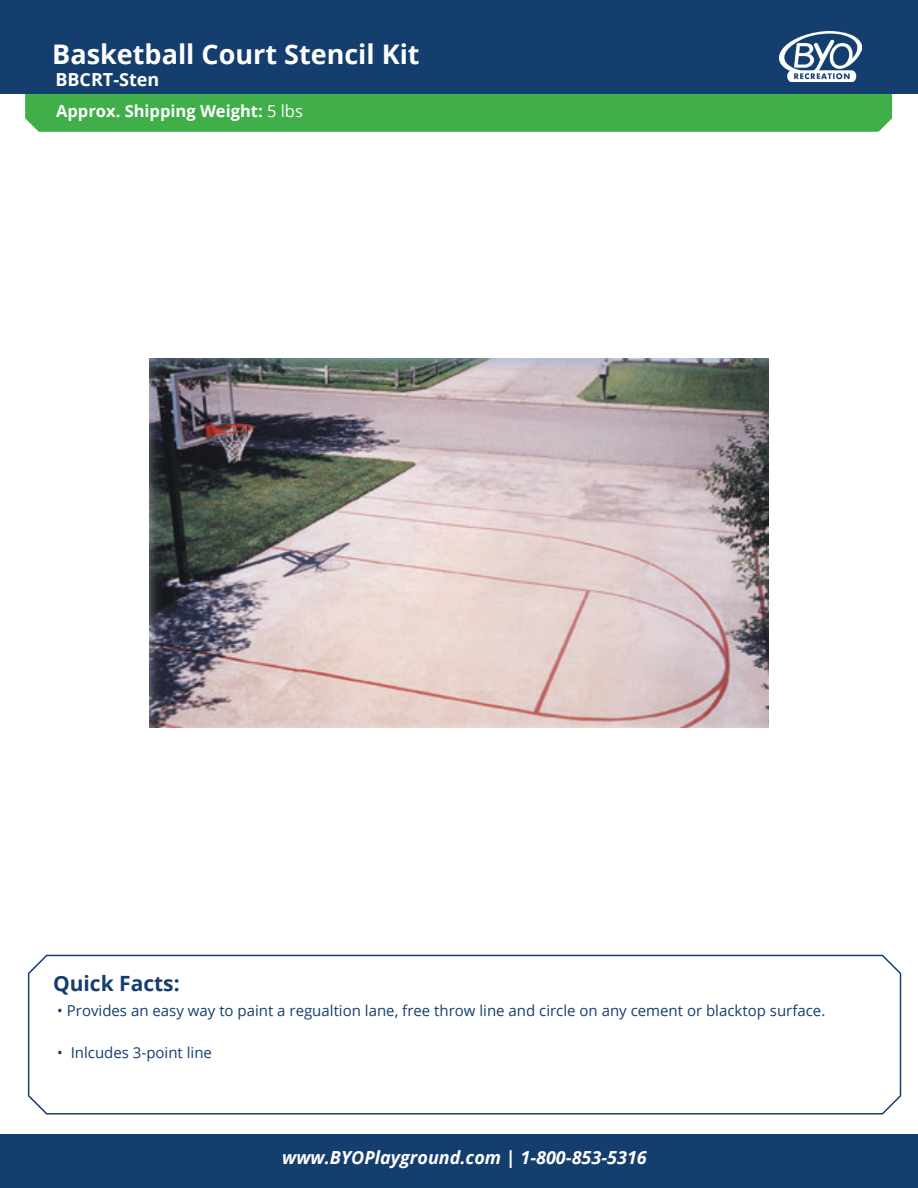
<style>
.page{position:relative;width:918px;height:1188px;background:#fff}
.page>*{position:absolute;margin:0;border:0;box-sizing:border-box;transform-origin:0 0}
.t1{font:700 27px "Open Sans";color:#fff}
.t2{font:700 21px "Open Sans";color:#143e6e}
.t3{font:italic 700 18px "Open Sans";color:#fff}
.t4{font:700 18px "Open Sans";color:#fff}
.t5{font:700 16.5px "Open Sans";color:#fff}
.t6{font:15px "Open Sans";color:#143e6e}
.s1{font-weight:400}
</style>
<div class="page">
<div style="left:25px;top:94px;width:867px;height:38px;background:#40ae49"></div>
<div style="left:0;top:1134px;width:918px;height:54px;background:#143e6e"></div>
<div style="left:0;top:0;width:918px;height:94px;background:#143e6e"></div>
<svg style="left:27px;top:954px;width:875px;height:161px"></svg>
<img style="left:780px;top:31px;width:82px;height:51px">
<img style="left:149px;top:359px;width:620px;height:369px">
<p class="t1" style="left:52px;top:35px;width:369px">Basketball Court Stencil Kit</p>
<p class="t4" style="left:55px;top:67px;width:105px">BBCRT-Sten</p>
<p class="t5" style="left:56px;top:100px;width:248px">Approx. Shipping Weight: <span class="s1">5 lbs</span></p>
<p class="t2" style="left:53px;top:969px;width:128px">Quick Facts:</p>
<p class="t6" style="left:57px;top:1000px;width:770px">• Provides an easy way to paint a regualtion lane, free throw line and circle on any cement or blacktop surface.</p>
<p class="t6" style="left:57px;top:1042px;width:156px">• Inlcudes 3-point line</p>
<p class="t3" style="left:282px;top:1145px;width:366px">www.BYOPlayground.com | 1-800-853-5316</p>
</div>
